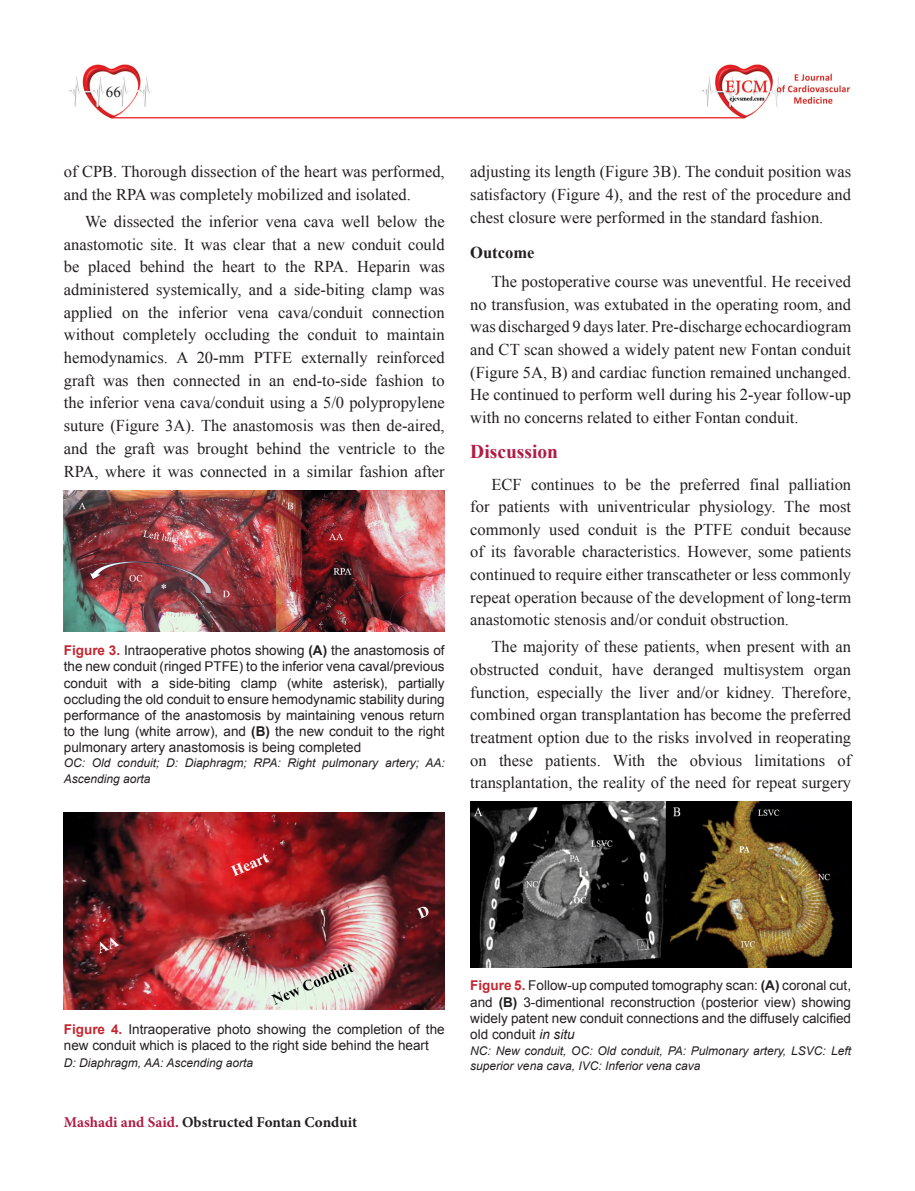
<style>
.page{position:relative;width:915px;height:1191px;background:#fff}
.page>*{position:absolute;margin:0;border:0;box-sizing:border-box;transform-origin:0 0}
.ARA_BASLIK{font:700 19.5px "Times New Roman";color:#b11b43}
.YAZI{font:16.5px/22.6px "Times New Roman";color:#231f20;text-align:justify}
.BOLD{font:700 16.5px "Times New Roman";color:#231f20}
.t1{font:700 15px "Minion Pro";color:#231f20}
.t2{font:15px "Times New Roman";color:#231f20}
.RESİM-ALTI{font:13.5px/16.2px "Arial";color:#231f20;text-align:justify}
.RESİM-ALTI-2{font:italic 12px/16.2px "Arial";color:#231f20}
.s1{font-weight:700;color:#c42630}
.s2{font-weight:700}
.s3{color:#b11b43}
.s4{font-style:italic}
</style>
<div class="page">
<img style="left:694px;top:64px;width:156px;height:55px">
<img style="left:68px;top:64px;width:152px;height:55px">
<hr style="left:112px;top:117px;width:631px;height:1px;background:#ee1d23">
<img style="left:64px;top:812px;width:380px;height:197px">
<img style="left:64px;top:491px;width:380px;height:140px">
<img style="left:470px;top:802px;width:380px;height:166px">
<p class="t2" style="left:106px;top:82px;width:16px">66</p>
<p class="YAZI" style="left:64px;top:160px;width:382px">of CPB. Thorough dissection of the heart was performed, and the RPA was completely mobilized and isolated.</p>
<p class="YAZI" style="left:64px;top:210px;width:382px;text-indent:21px">We dissected the inferior vena cava well below the anastomotic site. It was clear that a new conduit could be placed behind the heart to the RPA. Heparin was administered systemically, and a side-biting clamp was applied on the inferior vena cava/conduit connection without completely occluding the conduit to maintain hemodynamics. A 20-mm PTFE externally reinforced graft was then connected in an end-to-side fashion to the inferior vena cava/conduit using a 5/0 polypropylene suture (Figure 3A). The anastomosis was then de-aired, and the graft was brought behind the ventricle to the RPA, where it was connected in a similar fashion after</p>
<p class="RESİM-ALTI" style="left:64px;top:642px;width:382px"><span class="s1">Figure 3.</span> Intraoperative photos showing <span class="s2">(A)</span> the anastomosis of the new conduit (ringed PTFE) to the inferior vena caval/previous conduit with a side-biting clamp (white asterisk), partially occluding the old conduit to ensure hemodynamic stability during performance of the anastomosis by maintaining venous return to the lung (white arrow), and <span class="s2">(B)</span> the new conduit to the right pulmonary artery anastomosis is being completed</p>
<p class="RESİM-ALTI-2" style="left:64px;top:754px;width:382px">OC: Old conduit; D: Diaphragm; RPA: Right pulmonary artery; AA:<br>Ascending aorta</p>
<p class="YAZI" style="left:470px;top:160px;width:382px">adjusting its length (Figure 3B). The conduit position was satisfactory (Figure 4), and the rest of the procedure and chest closure were performed in the standard fashion.</p>
<p class="BOLD" style="left:470px;top:241px;width:66px">Outcome</p>
<p class="YAZI" style="left:470px;top:270px;width:382px;text-indent:21px">The postoperative course was uneventful. He received no transfusion, was extubated in the operating room, and was discharged 9 days later. Pre-discharge echocardiogram and CT scan showed a widely patent new Fontan conduit (Figure 5A, B) and cardiac function remained unchanged.<br>He continued to perform well during his 2-year follow-up with no concerns related to either Fontan conduit.</p>
<p class="ARA_BASLIK" style="left:470px;top:438px;width:89px">Discussion</p>
<p class="YAZI" style="left:470px;top:472px;width:382px;text-indent:21px">ECF continues to be the preferred final palliation for patients with univentricular physiology. The most commonly used conduit is the PTFE conduit because of its favorable characteristics. However, some patients continued to require either transcatheter or less commonly repeat operation because of the development of long-term anastomotic stenosis and/or conduit obstruction.</p>
<p class="YAZI" style="left:470px;top:635px;width:382px;text-indent:21px">The majority of these patients, when present with an obstructed conduit, have deranged multisystem organ function, especially the liver and/or kidney. Therefore, combined organ transplantation has become the preferred treatment option due to the risks involved in reoperating on these patients. With the obvious limitations of transplantation, the reality of the need for repeat surgery</p>
<p class="RESİM-ALTI" style="left:64px;top:1021px;width:382px"><span class="s1">Figure 4.</span> Intraoperative photo showing the completion of the new conduit which is placed to the right side behind the heart</p>
<p class="RESİM-ALTI-2" style="left:64px;top:1054px;width:191px">D: Diaphragm, AA: Ascending aorta</p>
<p class="t1" style="left:64px;top:1111px;width:295px"><span class="s3">Mashadi and Said.</span> Obstructed Fontan Conduit</p>
<p class="RESİM-ALTI" style="left:470px;top:977px;width:382px"><span class="s1">Figure 5.</span> Follow-up computed tomography scan: <span class="s2">(A)</span> coronal cut, and <span class="s2">(B)</span> 3-dimentional reconstruction (posterior view) showing widely patent new conduit connections and the diffusely calcified old conduit <span class="s4">in situ</span></p>
<p class="RESİM-ALTI-2" style="left:470px;top:1044px;width:382px;line-height:14.4px">NC: New conduit, OC: Old conduit, PA: Pulmonary artery, LSVC: Left superior vena cava, IVC: Inferior vena cava</p>
</div>
